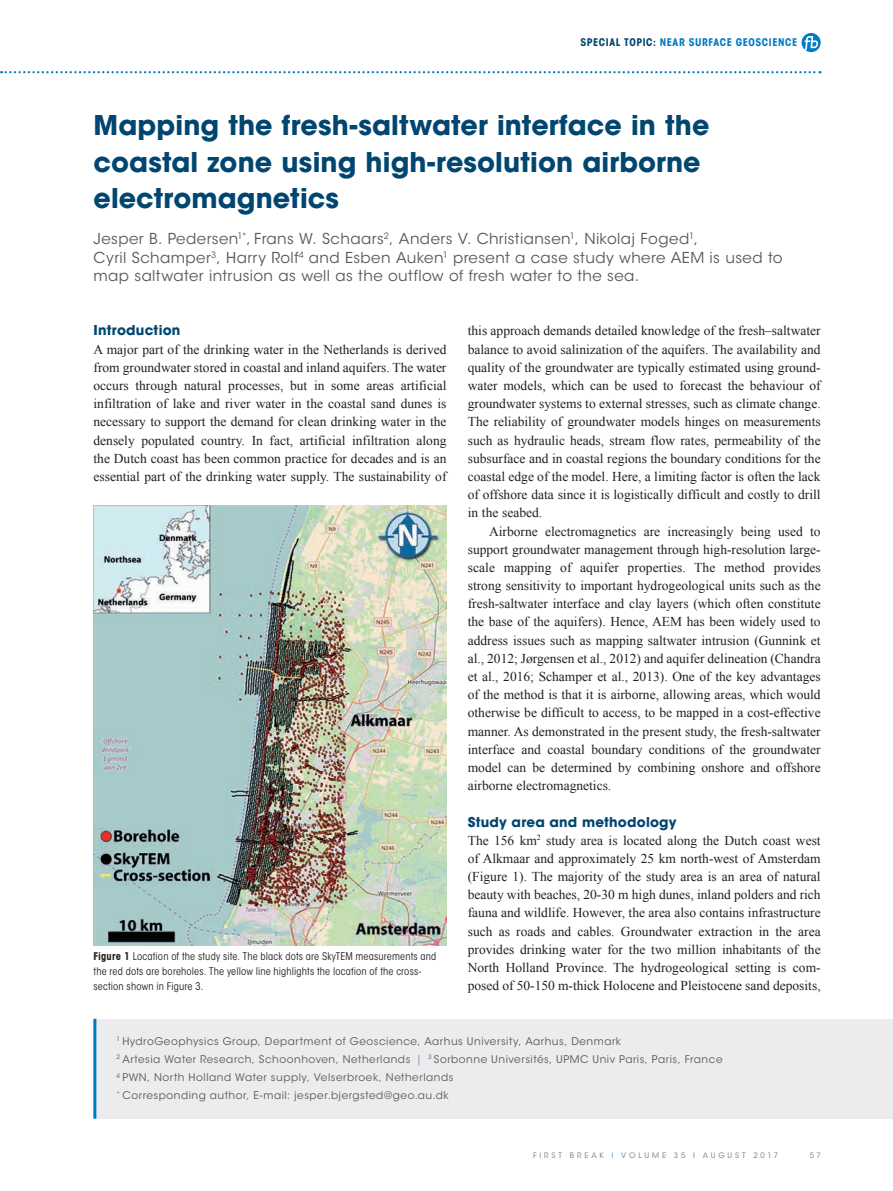
<style>
.page{position:relative;width:893px;height:1191px;background:#fff}
.page>*{position:absolute;margin:0;border:0;box-sizing:border-box;transform-origin:0 0}
.t1{font:700 27px/36.3px "ITC Avant Garde Std";letter-spacing:.005em;color:#004670}
.t2{font:15px/18.1px "ITC Avant Garde Std";letter-spacing:.025em;color:#57585a}
.t3{font:13.5px/18.1px "Times New Roman";color:#231f20;text-align:justify}
.t4{font:700 13.5px "ITC Avant Garde Std";letter-spacing:.015em;color:#004670}
.t5{font:10.5px/18.1px "ITC Avant Garde Std";letter-spacing:.05em;color:#57585a}
.t6{font:condensed 10.5px/15px "ITC Avant Garde Std";letter-spacing:.015em;color:#231f20}
.t7{font:700 condensed 10.5px "ITC Avant Garde Std";letter-spacing:.05em;color:#007ac2}
.t8{font:7.5px "ITC Avant Garde Std";letter-spacing:.385em;color:#787a7d}
.s1{color:#004670}
.s2{font-weight:700}
.s3{color:#939598}
.s4{color:#1c8acb}
</style>
<div class="page">
<svg style="left:801px;top:33px;width:20px;height:19px"></svg>
<svg style="left:1px;top:71px;width:820px;height:2px"></svg>
<div style="left:93px;top:1018px;width:800px;height:100px;background:#ececee"></div>
<hr style="left:93px;top:1018px;width:3px;height:100px;background:#007ac2">
<img style="left:94px;top:505px;width:352px;height:440px">
<p class="t7" style="left:580px;top:36px;width:218px"><span class="s1">SPECIAL TOPIC:</span> NEAR SURFACE GEOSCIENCE</p>
<h1 class="t1" style="left:94px;top:107px;width:617px">Mapping the fresh-saltwater interface in the coastal zone using high-resolution airborne electromagnetics</h1>
<p class="t2" style="left:94px;top:230px;width:690px">Jesper B. Pedersen<sup>1*</sup>, Frans W. Schaars<sup>2</sup>, Anders V. Christiansen<sup>1</sup>, Nikolaj Foged<sup>1</sup>,<br>Cyril Schamper<sup>3</sup>, Harry Rolf<sup>4</sup> and Esben Auken<sup>1</sup> present a case study where AEM is used to map saltwater intrusion as well as the outflow of fresh water to the sea.</p>
<p class="t4" style="left:94px;top:322px;width:88px">Introduction</p>
<p class="t3" style="left:94px;top:340px;width:354px">A major part of the drinking water in the Netherlands is derived from groundwater stored in coastal and inland aquifers. The water occurs through natural processes, but in some areas artificial infiltration of lake and river water in the coastal sand dunes is necessary to support the demand for clean drinking water in the densely populated country. In fact, artificial infiltration along the Dutch coast has been common practice for decades and is an essential part of the drinking water supply. The sustainability of</p>
<p class="t6" style="left:94px;top:948px;width:344px"><span class="s2">Figure 1</span> Location of the study site. The black dots are SkyTEM measurements and the red dots are boreholes. The yellow line highlights the location of the cross&shy;section shown in Figure 3.</p>
<p class="t3" style="left:468px;top:321px;width:354px">this approach demands detailed knowledge of the fresh–saltwater balance to avoid salinization of the aquifers. The availability and quality of the groundwater are typically estimated using ground&shy;water models, which can be used to forecast the behaviour of groundwater systems to external stresses, such as climate change.<br>The reliability of groundwater models hinges on measurements such as hydraulic heads, stream flow rates, permeability of the subsurface and in coastal regions the boundary conditions for the coastal edge of the model. Here, a limiting factor is often the lack of offshore data since it is logistically difficult and costly to drill in the seabed.</p>
<p class="t3" style="left:468px;top:522px;width:355px;text-indent:21px">Airborne electromagnetics are increasingly being used to support groundwater management through high-resolution large&shy;scale mapping of aquifer properties. The method provides strong sensitivity to important hydrogeological units such as the fresh-saltwater interface and clay layers (which often constitute the base of the aquifers). Hence, AEM has been widely used to address issues such as mapping saltwater intrusion (Gunnink et al., 2012; Jørgensen et al., 2012) and aquifer delineation (Chandra et al., 2016; Schamper et al., 2013). One of the key advantages of the method is that it is airborne, allowing areas, which would otherwise be difficult to access, to be mapped in a cost-effective manner. As demonstrated in the present study, the fresh-saltwater interface and coastal boundary conditions of the groundwater model can be determined by combining onshore and offshore airborne electromagnetics.</p>
<p class="t4" style="left:468px;top:813px;width:210px">Study area and methodology</p>
<p class="t3" style="left:468px;top:830px;width:354px">The 156 km<sup>2</sup> study area is located along the Dutch coast west of Alkmaar and approximately 25 km north-west of Amsterdam (Figure 1). The majority of the study area is an area of natural beauty with beaches, 20-30 m high dunes, inland polders and rich fauna and wildlife. However, the area also contains infrastructure such as roads and cables. Groundwater extraction in the area provides drinking water for the two million inhabitants of the North Holland Province. The hydrogeological setting is com&shy;posed of 50-150 m-thick Holocene and Pleistocene sand deposits,</p>
<p class="t5" style="left:117px;top:1032px;width:608px"><sup>1</sup> HydroGeophysics Group, Department of Geoscience, Aarhus University, Aarhus, Denmark<br><sup>2</sup> Artesia Water Research, Schoonhoven, Netherlands <span class="s3">|</span> <sup>3</sup> Sorbonne Universités, UPMC Univ Paris, Paris, France <sup>4</sup> PWN, North Holland Water supply, Velserbroek, Netherlands<br><sup>*</sup> Corresponding author, E-mail: jesper.bjergsted@geo.au.dk</p>
<p class="t8" style="left:533px;top:1151px;width:247px">FIRST BREAK <span class="s4">I</span> VOLUME 35 <span class="s4">I</span> AUGUST 2017</p>
<p class="t8" style="left:810px;top:1151px;width:12px">5 7</p>
</div>
